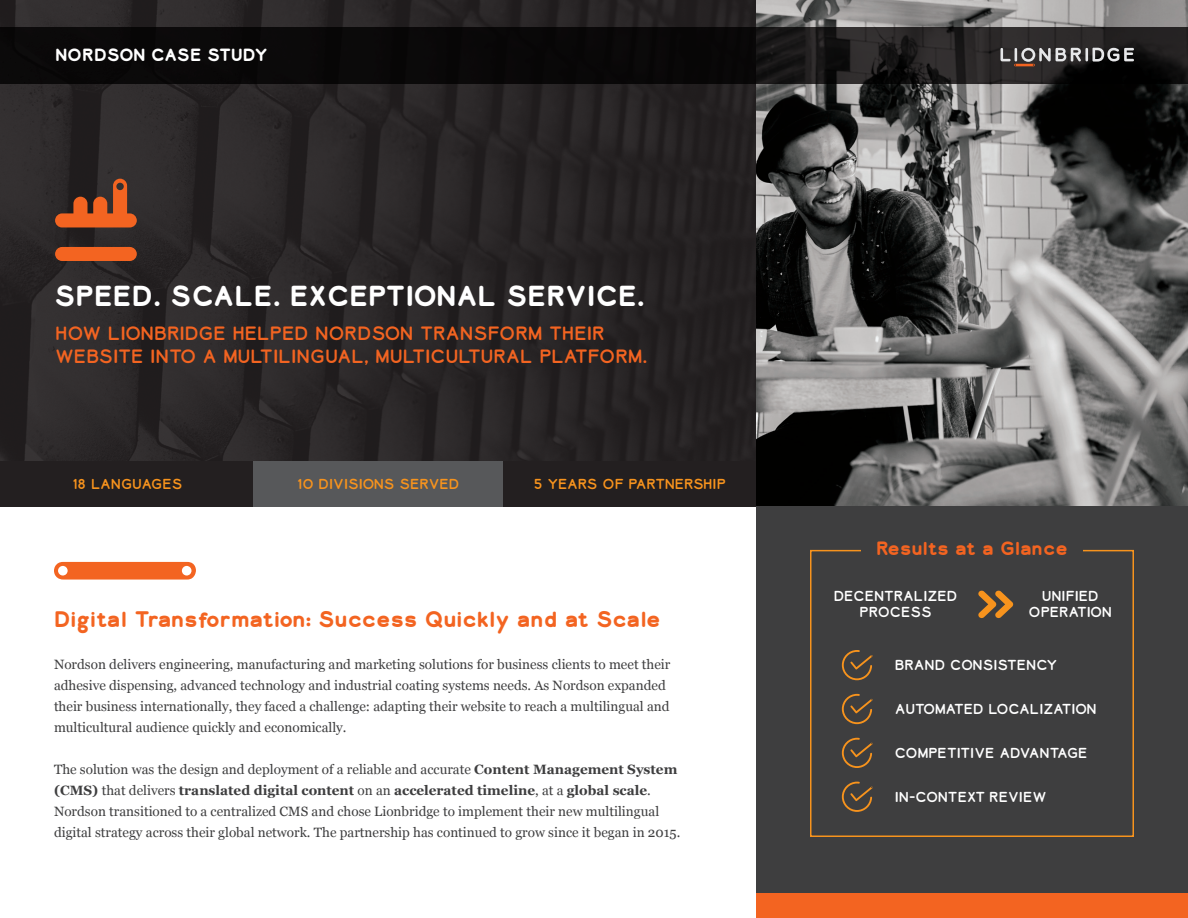
<style>
.page{position:relative;width:1188px;height:918px;background:#fff}
.page>*{position:absolute;margin:0;border:0;box-sizing:border-box;transform-origin:0 0}
.LB_Title{font:700 27px "Lionbridge Sans";color:#fff}
.t1{font:700 21px "Lionbridge Sans";color:#f36421}
.LB_Title-2{font:18px/22.5px "Lionbridge Sans";color:#f36421}
.t2{font:700 18px "Lionbridge Sans";color:#f36421}
.t3{font:700 16.5px "Lionbridge Sans";letter-spacing:-.03em;color:#fff}
.t4{font:13.5px/21px "Georgia";color:#3e3e3f}
.t5{font:13.5px/16.5px "Lionbridge Sans";color:#fff;text-align:center}
.t6{font:13.5px "Lionbridge Sans";color:#f7931d}
.t7{font:13.5px "Lionbridge Sans";letter-spacing:-.02em;color:#fff}
.s1{font-weight:700}
</style>
<div class="page">
<img style="left:756px;top:0;width:432px;height:507px">
<img style="left:0;top:0;width:756px;height:461px">
<svg style="left:54px;top:562px;width:142px;height:18px;background:#f47438"></svg>
<div style="left:0;top:461px;width:253px;height:46px;background:#231f20"></div>
<div style="left:253px;top:461px;width:251px;height:46px;background:#57585a"></div>
<div style="left:504px;top:461px;width:252px;height:46px;background:#231f20"></div>
<svg style="left:0;top:27px;width:1188px;height:56px;background:#100f0f"></svg>
<svg style="left:1000px;top:48px;width:134px;height:18px;background:#625e5e"></svg>
<div style="left:55px;top:247px;width:82px;height:14px;background:#f36421;border-radius:7px"></div>
<svg style="left:55px;top:179px;width:82px;height:48px;background:#8c4424"></svg>
<div style="left:756px;top:507px;width:432px;height:411px;background:#3e3e3f"></div>
<div style="left:810px;top:550px;width:324px;height:287px;border:2px solid #f7931d"></div>
<div style="left:756px;top:893px;width:432px;height:25px;background:#f36421"></div>
<div style="left:861px;top:541px;width:222px;height:18px;background:#3e3e3f"></div>
<svg style="left:978px;top:590px;width:35px;height:28px"></svg>
<svg style="left:842px;top:650px;width:31px;height:30px"></svg>
<svg style="left:842px;top:738px;width:31px;height:30px"></svg>
<svg style="left:842px;top:694px;width:31px;height:30px"></svg>
<svg style="left:842px;top:782px;width:31px;height:30px"></svg>
<p class="t3" style="left:55px;top:44px;width:214px">NORDSON CASE STUDY</p>
<p class="LB_Title" style="left:54px;top:277px;width:592px">SPEED. SCALE. EXCEPTIONAL SERVICE.</p>
<p class="LB_Title-2" style="left:55px;top:322px;width:594px">HOW LIONBRIDGE HELPED NORDSON TRANSFORM THEIR<br>WEBSITE INTO A MULTILINGUAL, MULTICULTURAL PLATFORM.</p>
<p class="t6" style="left:73px;top:474px;width:111px">18 LANGUAGES</p>
<p class="t6" style="left:297px;top:475px;width:164px">10 DIVISIONS SERVED</p>
<p class="t6" style="left:534px;top:475px;width:194px">5 YEARS OF PARTNERSHIP</p>
<p class="t1" style="left:54px;top:605px;width:608px">Digital Transformation: Success Quickly and at Scale</p>
<p class="t4" style="left:54px;top:654px;width:618px">Nordson delivers engineering, manufacturing and marketing solutions for business clients to meet their adhesive dispensing, advanced technology and industrial coating systems needs. As Nordson expanded their business internationally, they faced a challenge: adapting their website to reach a multilingual and multicultural audience quickly and economically.</p>
<p class="t4" style="left:54px;top:759px;width:628px">The solution was the design and deployment of a reliable and accurate <span class="s1">Content Management System (CMS)</span> that delivers <span class="s1">translated digital content</span> on an <span class="s1">accelerated timeline</span>, at a <span class="s1">global scale</span>.<br>Nordson transitioned to a centralized CMS and chose Lionbridge to implement their new multilingual digital strategy across their global network. The partnership has continued to grow since it began in 2015.</p>
<p class="t2" style="left:876px;top:535px;width:193px">Results at a Glance</p>
<p class="t5" style="left:834px;top:587px;width:125px">DECENTRALIZED<br>PROCESS</p>
<p class="t5" style="left:1029px;top:587px;width:85px">UNIFIED<br>OPERATION</p>
<p class="t5" style="left:895px;top:657px;width:164px">BRAND CONSISTENCY</p>
<p class="t7" style="left:895px;top:699px;width:203px">AUTOMATED LOCALIZATION</p>
<p class="t7" style="left:895px;top:743px;width:194px">COMPETITIVE ADVANTAGE</p>
<p class="t5" style="left:895px;top:788px;width:153px">IN-CONTEXT REVIEW</p>
</div>
